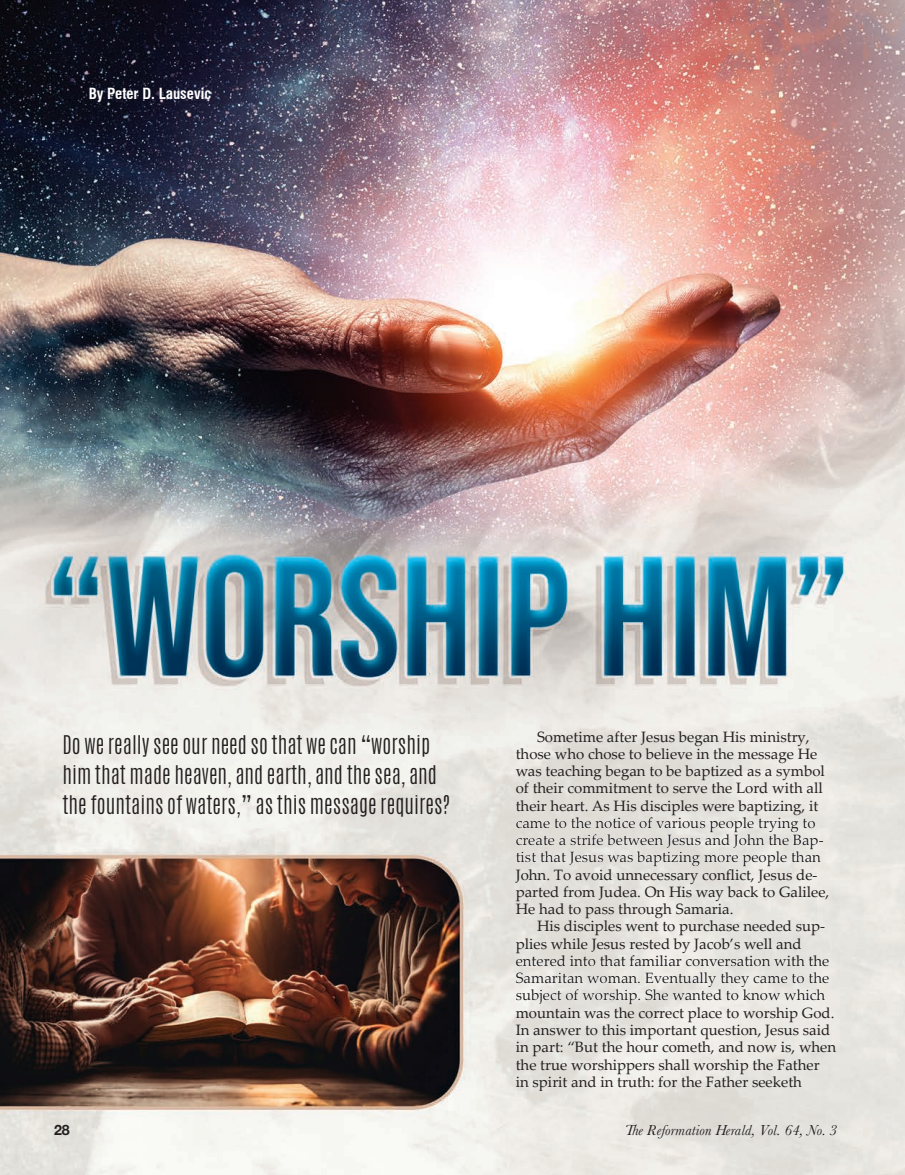
<style>
.page{position:relative;width:905px;height:1175px;background:#fff}
.page>*{position:absolute;margin:0;border:0;box-sizing:border-box;transform-origin:0 0}
.t1{font:300 21.45px/30px "Antonio";color:#231f20}
.t2{font:15px/17.2px "Palatino Linotype";color:#231f20}
.t3{font:italic 15px "Baskerville";letter-spacing:.01em;color:#231f20}
.t4{font:700 condensed 15px "Swiss 721 BT";color:#fff}
.t5{font:700 14.25px "Helvetica Neue";color:#231f20}
.s1{font-size:15.3px}
</style>
<div class="page">
<img style="left:0;top:0;width:904px;height:1174px">
<svg style="left:515px;top:629px;width:321px;height:48px;background:#89a1ae"></svg>
<div style="left:515px;top:960px;width:321px;height:48px;background:#e7e5e0"></div>
<div style="left:515px;top:819px;width:321px;height:48px;background:#e3e1db"></div>
<p class="t4" style="left:89px;top:85px;width:124px">By Peter D. Lausevic</p>
<p class="t1" style="left:62px;top:729px;width:389px">Do we really see our need so that we can “worship him that made heaven, and earth, and the sea, and the fountains of waters,” as this message requires?</p>
<p class="t2" style="left:515px;top:727px;width:315px;text-indent:21px">Sometime after Jesus began His ministry, those who chose to believe in the message He was teaching began to be baptized as a symbol of their commitment to serve the Lord with all their heart. As His disciples were baptizing, it came to the notice of various people trying to create a strife between Jesus and John the Bap&shy;tist that Jesus was baptizing more people than John. To avoid unnecessary conflict, Jesus de&shy;parted from Judea. On His way back to Galilee, He had to pass through Samaria.</p>
<p class="t2" style="left:515px;top:917px;width:322px;text-indent:21px">His disciples went to purchase needed sup&shy;plies while Jesus rested by Jacob’s well and entered into that familiar conversation with the Samaritan woman. Eventually they came to the subject of worship. She wanted to know which mountain was the correct place to worship God.<br>In answer to this important question, Jesus said in part: “But the hour cometh, and now is, when the true worshippers shall worship the Father in spirit and in truth: for the Father seeketh</p>
<p class="t5" style="left:54px;top:1118px;width:17px">28</p>
<p class="t3" style="left:625px;top:1120px;width:214px"><span class="s1">T</span>he Reformation Herald, Vol. 64, No. 3</p>
</div>
